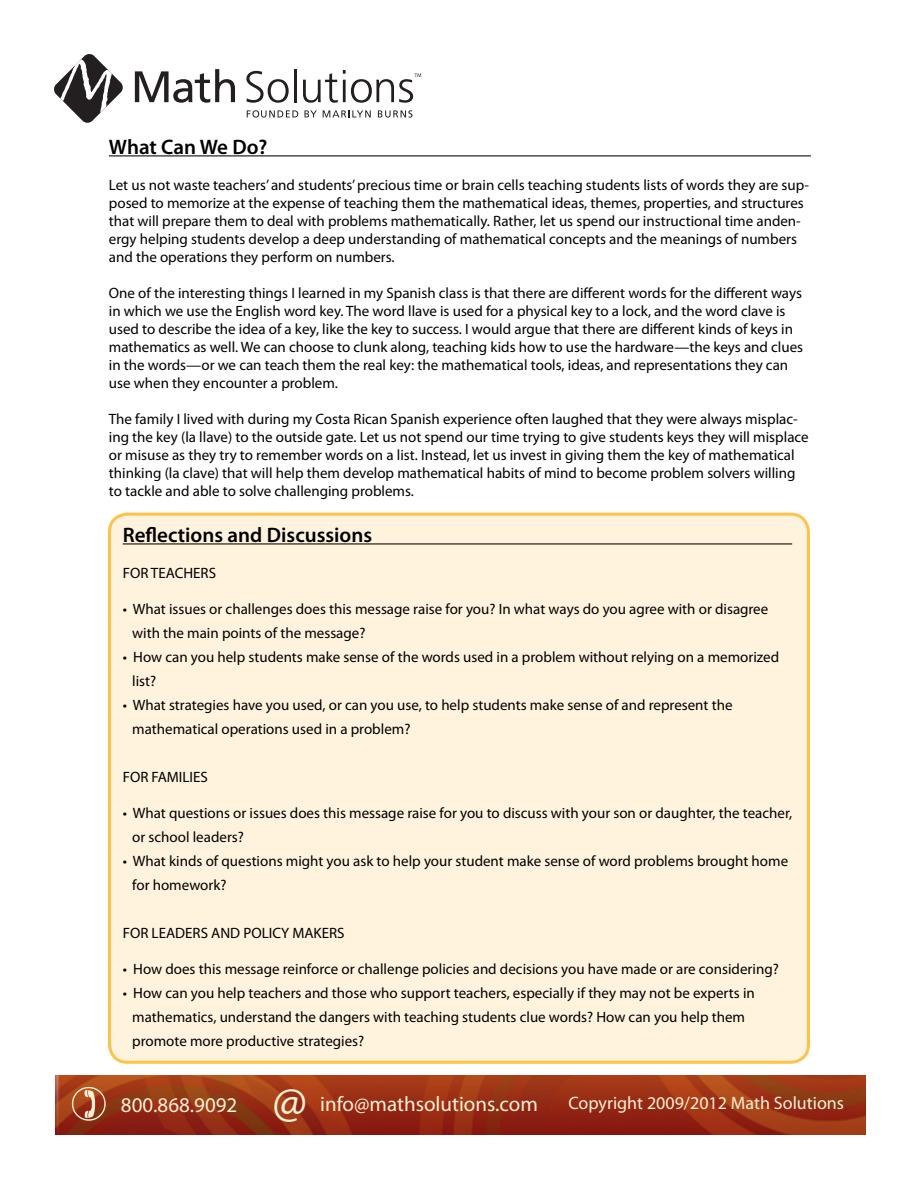
<style>
.page{position:relative;width:918px;height:1188px;background:#fff}
.page>*{position:absolute;margin:0;border:0;box-sizing:border-box;transform-origin:0 0}
.tx{font:46.95px "Myriad Pro";color:#fff0d5}
.t1{font:600 21px "Myriad Pro";color:#000}
.tx-2{font:21px "Myriad Pro";color:#fff0d5}
.tx-3{font:18px "Myriad Pro";color:#fff0d5}
.t2{font:15px/18px "Myriad Pro";color:#000}
</style>
<div class="page">
<img style="left:55px;top:1076px;width:810px;height:58px">
<svg style="left:72px;top:1087px;width:34px;height:34px"></svg>
<div style="left:110px;top:514px;width:698px;height:548px;background:#fff3dd;border-radius:18px"></div>
<div style="left:108px;top:513px;width:702px;height:551px;border:3px solid #ffb219;border-radius:18px"></div>
<hr style="left:123px;top:543px;width:669px;height:1px;background:#000">
<hr style="left:109px;top:155px;width:702px;height:1px;background:#000">
<svg style="left:135px;top:69px;width:100px;height:34px"></svg>
<svg style="left:246px;top:71px;width:43px;height:32px"></svg>
<hr style="left:294px;top:69px;width:3px;height:33px;background:#231f20">
<svg style="left:247px;top:110px;width:51px;height:8px"></svg>
<svg style="left:305px;top:110px;width:12px;height:7px"></svg>
<svg style="left:323px;top:110px;width:48px;height:7px"></svg>
<svg style="left:378px;top:110px;width:35px;height:8px"></svg>
<svg style="left:303px;top:70px;width:118px;height:33px"></svg>
<svg style="left:54px;top:54px;width:69px;height:69px"></svg>
<p class="t1" style="left:109px;top:133px;width:160px">What Can We Do?</p>
<p class="t2" style="left:109px;top:176px;width:702px">Let us not waste teachers’ and students’ precious time or brain cells teaching students lists of words they are sup&shy;posed to memorize at the expense of teaching them the mathematical ideas, themes, properties, and structures that will prepare them to deal with problems mathematically. Rather, let us spend our instructional time anden&shy;ergy helping students develop a deep understanding of mathematical concepts and the meanings of numbers and the operations they perform on numbers.</p>
<p class="t2" style="left:109px;top:284px;width:696px">One of the interesting things I learned in my Spanish class is that there are different words for the different ways in which we use the English word key. The word llave is used for a physical key to a lock, and the word clave is used to describe the idea of a key, like the key to success. I would argue that there are different kinds of keys in mathematics as well. We can choose to clunk along, teaching kids how to use the hardware—the keys and clues in the words—or we can teach them the real key: the mathematical tools, ideas, and representations they can use when they encounter a problem.</p>
<p class="t2" style="left:109px;top:410px;width:701px">The family I lived with during my Costa Rican Spanish experience often laughed that they were always misplac&shy;ing the key (la llave) to the outside gate. Let us not spend our time trying to give students keys they will misplace or misuse as they try to remember words on a list. Instead, let us invest in giving them the key of mathematical thinking (la clave) that will help them develop mathematical habits of mind to become problem solvers willing to tackle and able to solve challenging problems.</p>
<p class="t1" style="left:123px;top:521px;width:251px">Reflections and Discussions</p>
<p class="t2" style="left:123px;top:564px;width:95px">FOR TEACHERS</p>
<p class="t2" style="left:123px;top:600px;width:647px">• What issues or challenges does this message raise for you? In what ways do you agree with or disagree</p>
<p class="t2" style="left:132px;top:624px;width:235px">with the main points of the message?</p>
<p class="t2" style="left:123px;top:648px;width:658px">• How can you help students make sense of the words used in a problem without relying on a memorized</p>
<p class="t2" style="left:132px;top:672px;width:26px">list?</p>
<p class="t2" style="left:123px;top:696px;width:611px">• What strategies have you used, or can you use, to help students make sense of and represent the</p>
<p class="t2" style="left:132px;top:720px;width:280px">mathematical operations used in a problem?</p>
<p class="t2" style="left:123px;top:768px;width:87px">FOR FAMILIES</p>
<p class="t2" style="left:123px;top:804px;width:671px">• What questions or issues does this message raise for you to discuss with your son or daughter, the teacher,</p>
<p class="t2" style="left:132px;top:828px;width:113px">or school leaders?</p>
<p class="t2" style="left:123px;top:852px;width:667px">• What kinds of questions might you ask to help your student make sense of word problems brought home</p>
<p class="t2" style="left:132px;top:876px;width:96px">for homework?</p>
<p class="t2" style="left:123px;top:924px;width:223px">FOR LEADERS AND POLICY MAKERS</p>
<p class="t2" style="left:123px;top:960px;width:658px">• How does this message reinforce or challenge policies and decisions you have made or are considering?</p>
<p class="t2" style="left:123px;top:984px;width:634px">• How can you help teachers and those who support teachers, especially if they may not be experts in</p>
<p class="t2" style="left:132px;top:1008px;width:614px">mathematics, understand the dangers with teaching students clue words? How can you help them</p>
<p class="t2" style="left:132px;top:1032px;width:234px">promote more productive strategies?</p>
<h2 class="tx-2" style="left:121px;top:1092px;width:118px">800.868.9092</h2>
<p class="tx" style="left:272px;top:1072px;width:36px">@</p>
<p class="tx-2" style="left:320px;top:1091px;width:219px">info@mathsolutions.com</p>
<p class="tx-3" style="left:568px;top:1092px;width:277px">Copyright 2009/2012 Math Solutions</p>
</div>
